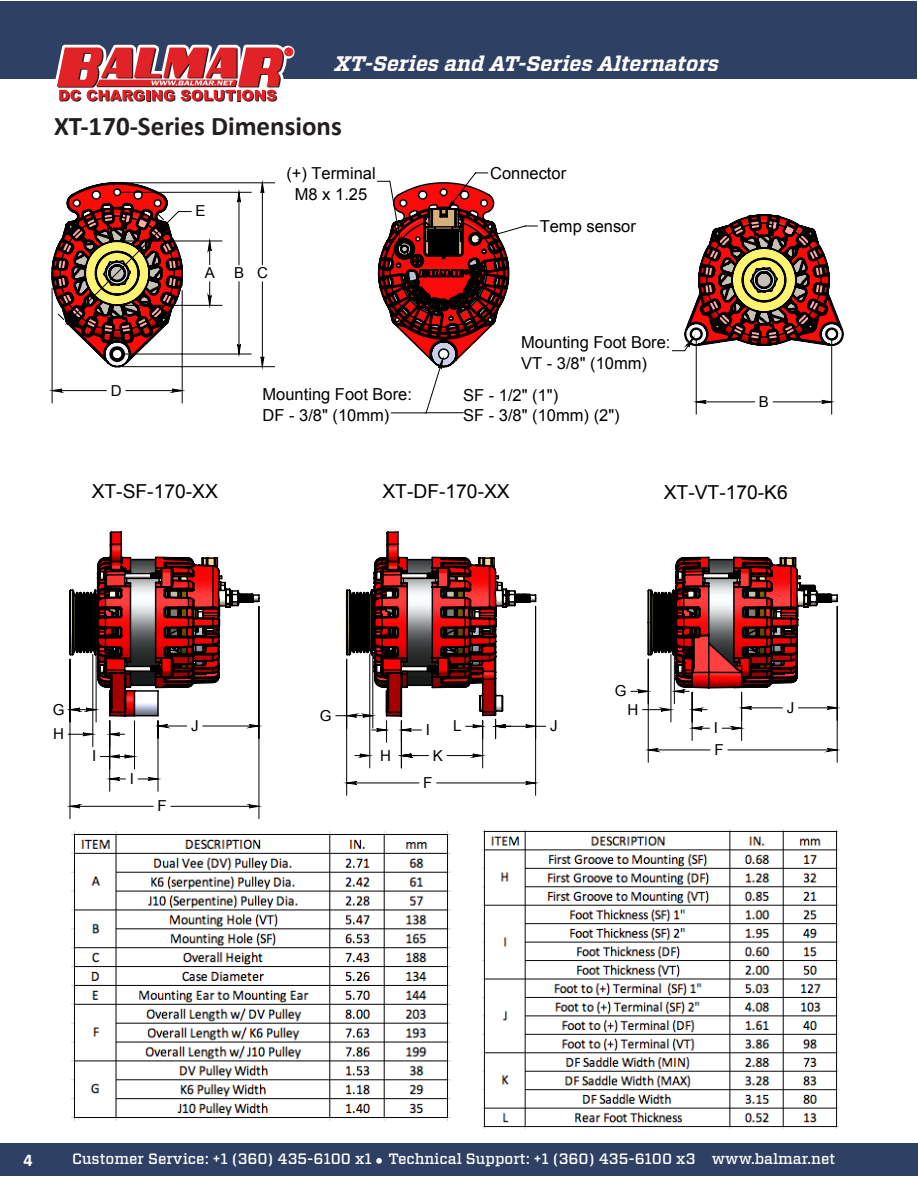
<style>
.page{position:relative;width:918px;height:1188px;background:#fff}
.page>*{position:absolute;margin:0;border:0;box-sizing:border-box;transform-origin:0 0}
.t1{font:700 27px "Calibri";color:#231f20}
.t2{font:italic 700 21px "Vitesse";color:#fff}
.t3{font:19.2px "Arial";color:#000}
.t4{font:700 18px "Calibri";color:#fff}
.t5{font:16.5px/20.4px "Arial";color:#000}
.t6{font:15.15px/24.8px "Arial";color:#000}
.t7{font:500 15px "Vitesse";color:#fff}
</style>
<div class="page">
<div style="left:0;top:1143px;width:918px;height:33px;background:#2e4165"></div>
<svg style="left:376px;top:1158px;width:6px;height:6px"></svg>
<div style="left:1px;top:1px;width:916px;height:77px;background:#2e4165"></div>
<svg style="left:54px;top:45px;width:241px;height:57px"></svg>
<svg style="left:67px;top:725px;width:770px;height:83px"></svg>
<svg style="left:51px;top:181px;width:793px;height:544px"></svg>
<img style="left:71px;top:832px;width:380px;height:288px">
<img style="left:483px;top:830px;width:355px;height:298px">
<p class="t2" style="left:335px;top:49px;width:386px">XT-Series and AT-Series Alternators</p>
<p class="t1" style="left:54px;top:108px;width:289px">XT-170-Series Dimensions</p>
<p class="t6" style="left:196px;top:199px;width:12px">E</p>
<p class="t5" style="left:286px;top:163px;width:91px;text-align:center">(+) Terminal<br>M8 x 1.25</p>
<p class="t6" style="left:205px;top:261px;width:12px">A</p>
<p class="t6" style="left:234px;top:261px;width:35px">B C</p>
<p class="t6" style="left:111px;top:378px;width:12px">D</p>
<p class="t5" style="left:263px;top:385px;width:151px">Mounting Foot Bore:<br>DF - 3/8" (10mm)</p>
<p class="t5" style="left:490px;top:163px;width:78px">Connector</p>
<p class="t5" style="left:540px;top:216px;width:98px">Temp sensor</p>
<p class="t5" style="left:521px;top:333px;width:151px">Mounting Foot Bore:<br>VT - 3/8" (10mm)</p>
<p class="t5" style="left:463px;top:385px;width:158px">SF - 1/2" (1")<br>SF - 3/8" (10mm) (2")</p>
<p class="t6" style="left:759px;top:389px;width:12px">B</p>
<p class="t3" style="left:92px;top:478px;width:128px">XT-SF-170-XX</p>
<p class="t6" style="left:53px;top:697px;width:13px">G<br>H</p>
<p class="t6" style="left:92px;top:744px;width:6px">I</p>
<p class="t6" style="left:130px;top:766px;width:6px">I</p>
<p class="t6" style="left:191px;top:713px;width:9px">J</p>
<p class="t6" style="left:158px;top:794px;width:11px">F</p>
<p class="t3" style="left:382px;top:479px;width:129px">XT-DF-170-XX</p>
<p class="t3" style="left:664px;top:480px;width:126px">XT-VT-170-K6</p>
<p class="t6" style="left:320px;top:703px;width:13px">G</p>
<p class="t6" style="left:380px;top:743px;width:12px">H</p>
<p class="t6" style="left:426px;top:717px;width:6px">I</p>
<p class="t6" style="left:433px;top:743px;width:12px">K</p>
<p class="t6" style="left:423px;top:770px;width:11px">F</p>
<p class="t6" style="left:453px;top:714px;width:10px">L</p>
<p class="t6" style="left:550px;top:714px;width:9px">J</p>
<p class="t6" style="left:615px;top:679px;width:13px">G</p>
<p class="t6" style="left:627px;top:697px;width:12px">H</p>
<p class="t6" style="left:787px;top:695px;width:9px">J</p>
<p class="t6" style="left:714px;top:716px;width:6px">I</p>
<p class="t6" style="left:714px;top:737px;width:11px">F</p>
<p class="t4" style="left:23px;top:1148px;width:11px">4</p>
<p class="t7" style="left:72px;top:1149px;width:765px">Customer Service: +1 (360) 435-6100 x1 Technical Support: +1 (360) 435-6100 x3 www.balmar.net</p>
</div>
